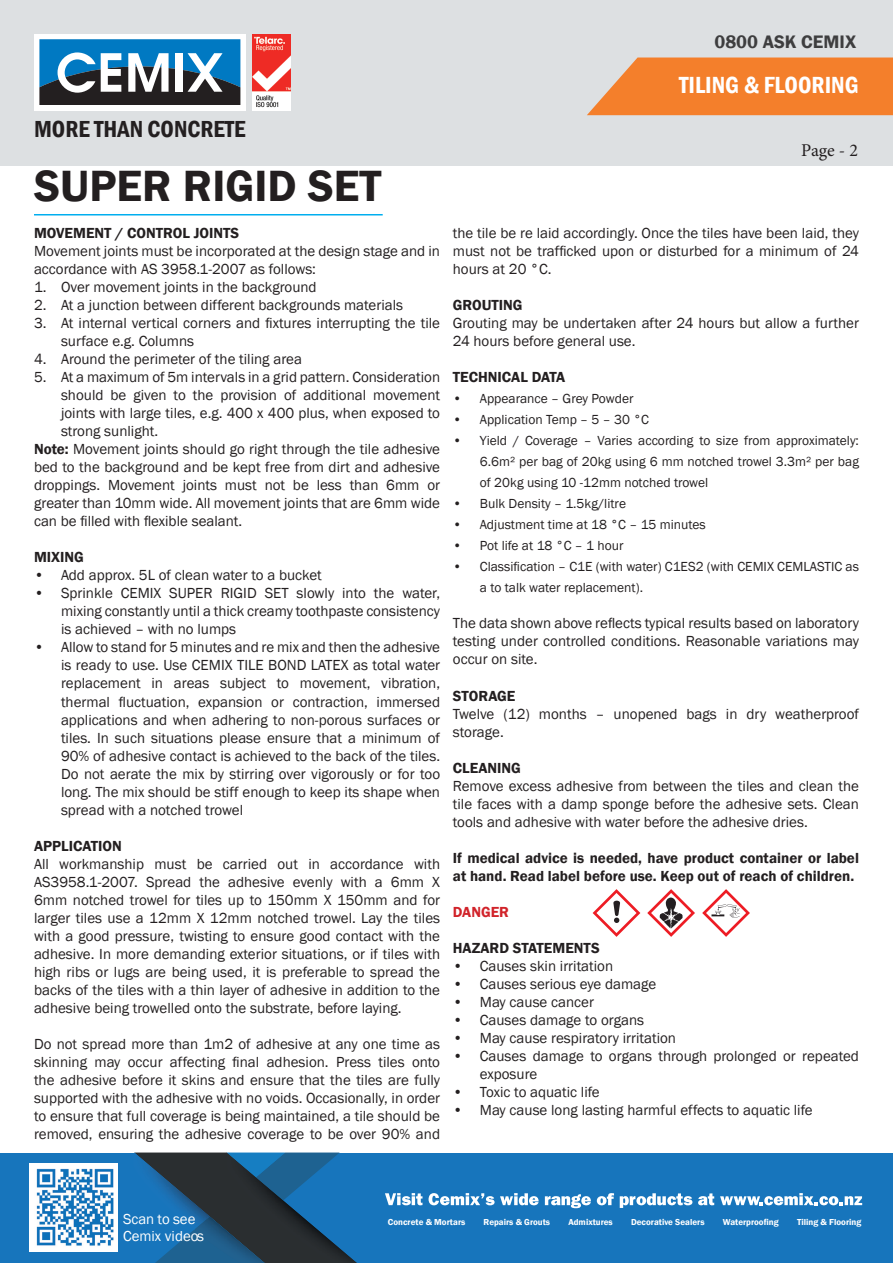
<style>
.page{position:relative;width:893px;height:1263px;background:#fff}
.page>*{position:absolute;margin:0;border:0;box-sizing:border-box;transform-origin:0 0}
.t1{font:600 45px "Franklin Gothic";color:#231f20}
.t2{font:600 condensed 24px "Franklin Gothic";color:#fff}
.t3{font:600 condensed 23.85px "Franklin Gothic";color:#231f20}
.t4{font:600 18.6px "Franklin Gothic";color:#3e3e3f}
.t5{font:18px "Minion Pro";color:#231f20}
.t6{font:15px/18px "Franklin Gothic";color:#231f20;text-align:justify}
.t7{font:600 15px/18px "Franklin Gothic";color:#231f20}
.t8{font:600 15px "Franklin Gothic";color:#d1232a}
.t9{font:14.85px "Franklin Gothic";color:#fff}
.t10{font:13.5px/21px "Franklin Gothic";color:#231f20;text-align:justify}
.t11{font:600 8.85px "Franklin Gothic";color:#fff}
.s1{font-weight:600}
</style>
<div class="page">
<div style="left:0;top:1152px;width:893px;height:111px;background:#1775bc"></div>
<img style="left:133px;top:1152px;width:93px;height:109px">
<img style="left:197px;top:1206px;width:29px;height:10px">
<img style="left:195px;top:1216px;width:31px;height:47px">
<img style="left:226px;top:1152px;width:151px;height:111px">
<div style="left:29px;top:1163px;width:89px;height:88px;background:#fff"></div>
<img style="left:36px;top:1168px;width:78px;height:78px">
<svg style="left:385px;top:1193px;width:37px;height:12px"></svg>
<svg style="left:429px;top:1193px;width:110px;height:12px"></svg>
<svg style="left:545px;top:1194px;width:46px;height:14px"></svg>
<svg style="left:597px;top:1193px;width:17px;height:12px"></svg>
<svg style="left:620px;top:1193px;width:72px;height:15px"></svg>
<svg style="left:698px;top:1193px;width:16px;height:12px"></svg>
<svg style="left:720px;top:1193px;width:142px;height:12px"></svg>
<div style="left:0;top:0;width:893px;height:166px;background:#dde0e2"></div>
<div style="left:34px;top:34px;width:212px;height:76px;background:#fff"></div>
<svg style="left:40px;top:39px;width:200px;height:66px"></svg>
<img style="left:253px;top:34px;width:37px;height:76px">
<svg style="left:587px;top:58px;width:306px;height:57px"></svg>
<hr style="left:34px;top:214px;width:349px;height:1px;background:#00aeef">
<svg style="left:593px;top:889px;width:47px;height:48px"></svg>
<svg style="left:647px;top:889px;width:48px;height:48px"></svg>
<svg style="left:702px;top:889px;width:48px;height:48px"></svg>
<h3 class="t3" style="left:34px;top:113px;width:213px">MORE THAN CONCRETE</h3>
<h1 class="t1" style="left:34px;top:158px;width:349px">SUPER RIGID SET</h1>
<p class="t7" style="left:34px;top:225px;width:207px">MOVEMENT / CONTROL JOINTS</p>
<p class="t6" style="left:34px;top:243px;width:408px">Movement joints must be incorporated at the design stage and in accordance with AS 3958.1-2007 as follows:</p>
<p class="t6" style="left:34px;top:279px;width:284px">1. Over movement joints in the background</p>
<p class="t6" style="left:34px;top:297px;width:371px">2. At a junction between different backgrounds materials</p>
<p class="t6" style="left:61px;top:315px;width:381px;text-indent:-27px">3. At internal vertical corners and fixtures interrupting the tile surface e.g. Columns</p>
<p class="t6" style="left:34px;top:351px;width:270px">4. Around the perimeter of the tiling area</p>
<p class="t6" style="left:61px;top:369px;width:381px;text-indent:-27px">5. At a maximum of 5m intervals in a grid pattern. Consideration should be given to the provision of additional movement joints with large tiles, e.g. 400 x 400 plus, when exposed to strong sunlight.</p>
<p class="t6" style="left:34px;top:441px;width:408px"><span class="s1">Note:</span> Movement joints should go right through the tile adhesive bed to the background and be kept free from dirt and adhesive droppings. Movement joints must not be less than 6mm or greater than 10mm wide. All movement joints that are 6mm wide can be filled with flexible sealant.</p>
<p class="t7" style="left:34px;top:549px;width:51px">MIXING</p>
<p class="t6" style="left:34px;top:567px;width:289px">• Add approx. 5L of clean water to a bucket</p>
<p class="t6" style="left:61px;top:585px;width:381px;text-indent:-27px">• Sprinkle CEMIX SUPER RIGID SET slowly into the water, mixing constantly until a thick creamy toothpaste consistency is achieved – with no lumps</p>
<p class="t6" style="left:61px;top:639px;width:381px;text-indent:-27px">• Allow to stand for 5 minutes and re mix and then the adhesive is ready to use. Use CEMIX TILE BOND LATEX as total water replacement in areas subject to movement, vibration, thermal fluctuation, expansion or contraction, immersed applications and when adhering to non-porous surfaces or tiles. In such situations please ensure that a minimum of 90% of adhesive contact is achieved to the back of the tiles.<br>Do not aerate the mix by stirring over vigorously or for too long. The mix should be stiff enough to keep its shape when spread with a notched trowel</p>
<p class="t7" style="left:34px;top:837px;width:89px">APPLICATION</p>
<p class="t6" style="left:34px;top:855px;width:408px">All workmanship must be carried out in accordance with AS3958.1-2007. Spread the adhesive evenly with a 6mm X 6mm notched trowel for tiles up to 150mm X 150mm and for larger tiles use a 12mm X 12mm notched trowel. Lay the tiles with a good pressure, twisting to ensure good contact with the adhesive. In more demanding exterior situations, or if tiles with high ribs or lugs are being used, it is preferable to spread the backs of the tiles with a thin layer of adhesive in addition to the adhesive being trowelled onto the substrate, before laying.</p>
<p class="t6" style="left:34px;top:1035px;width:408px">Do not spread more than 1m2 of adhesive at any one time as skinning may occur affecting final adhesion. Press tiles onto the adhesive before it skins and ensure that the tiles are fully supported with the adhesive with no voids. Occasionally, in order to ensure that full coverage is being maintained, a tile should be removed, ensuring the adhesive coverage to be over 90% and</p>
<p class="t4" style="left:714px;top:30px;width:143px">0800 ASK CEMIX</p>
<h2 class="t2" style="left:679px;top:69px;width:181px">TILING &amp; FLOORING</h2>
<p class="t5" style="left:801px;top:138px;width:58px">Page - 2</p>
<p class="t6" style="left:453px;top:225px;width:408px">the tile be re laid accordingly. Once the tiles have been laid, they must not be trafficked upon or disturbed for a minimum of 24 hours at 20 °C.</p>
<p class="t7" style="left:453px;top:297px;width:71px">GROUTING</p>
<p class="t6" style="left:453px;top:315px;width:408px">Grouting may be undertaken after 24 hours but allow a further<br>24 hours before general use.</p>
<p class="t7" style="left:453px;top:369px;width:114px">TECHNICAL DATA</p>
<p class="t10" style="left:453px;top:389px;width:182px">• Appearance – Grey Powder</p>
<p class="t10" style="left:453px;top:410px;width:198px">• Application Temp – 5 – 30 °C</p>
<p class="t10" style="left:480px;top:431px;width:381px;text-indent:-27px">• Yield / Coverage – Varies according to size from approximately:<br>6.6m² per bag of 20kg using 6 mm notched trowel 3.3m² per bag of 20kg using 10 -12mm notched trowel</p>
<p class="t10" style="left:453px;top:494px;width:175px">• Bulk Density – 1.5kg/litre</p>
<p class="t10" style="left:453px;top:515px;width:254px">• Adjustment time at 18 °C – 15 minutes</p>
<p class="t10" style="left:453px;top:536px;width:172px">• Pot life at 18 °C – 1 hour</p>
<p class="t10" style="left:480px;top:557px;width:381px;text-indent:-27px">• Classification – C1E (with water) C1ES2 (with CEMIX CEMLASTIC as a to talk water replacement).</p>
<p class="t6" style="left:453px;top:615px;width:408px">The data shown above reflects typical results based on laboratory testing under controlled conditions. Reasonable variations may occur on site.</p>
<p class="t7" style="left:453px;top:687px;width:64px">STORAGE</p>
<p class="t6" style="left:453px;top:705px;width:408px">Twelve (12) months – unopened bags in dry weatherproof storage.</p>
<p class="t7" style="left:453px;top:759px;width:69px">CLEANING</p>
<p class="t6" style="left:453px;top:777px;width:408px">Remove excess adhesive from between the tiles and clean the tile faces with a damp sponge before the adhesive sets. Clean tools and adhesive with water before the adhesive dries.</p>
<p class="t7" style="left:453px;top:849px;width:408px">If medical advice is needed, have product container or label at hand. Read label before use. Keep out of reach of children.</p>
<p class="t8" style="left:453px;top:902px;width:58px">DANGER</p>
<p class="t7" style="left:453px;top:939px;width:149px">HAZARD STATEMENTS</p>
<p class="t6" style="left:453px;top:957px;width:162px">• Causes skin irritation</p>
<p class="t6" style="left:453px;top:975px;width:205px">• Causes serious eye damage</p>
<p class="t6" style="left:453px;top:993px;width:143px">• May cause cancer</p>
<p class="t6" style="left:453px;top:1011px;width:193px">• Causes damage to organs</p>
<p class="t6" style="left:453px;top:1029px;width:225px">• May cause respiratory irritation</p>
<p class="t6" style="left:480px;top:1047px;width:381px;text-indent:-27px">• Causes damage to organs through prolonged or repeated exposure</p>
<p class="t6" style="left:453px;top:1083px;width:148px">• Toxic to aquatic life</p>
<p class="t6" style="left:453px;top:1101px;width:361px">• May cause long lasting harmful effects to aquatic life</p>
<p class="t9" style="left:123px;top:1209px;width:74px">Scan to see</p>
<p class="t11" style="left:388px;top:1217px;width:79px">Concrete &amp; Mortars</p>
<p class="t11" style="left:484px;top:1217px;width:68px">Repairs &amp; Grouts</p>
<p class="t11" style="left:568px;top:1217px;width:46px">Admixtures</p>
<p class="t11" style="left:631px;top:1217px;width:75px">Decorative Sealers</p>
<p class="t11" style="left:723px;top:1217px;width:57px">Waterproofing</p>
<p class="t11" style="left:797px;top:1217px;width:66px">Tiling &amp; Flooring</p>
<p class="t9" style="left:123px;top:1227px;width:83px">Cemix videos</p>
</div>
